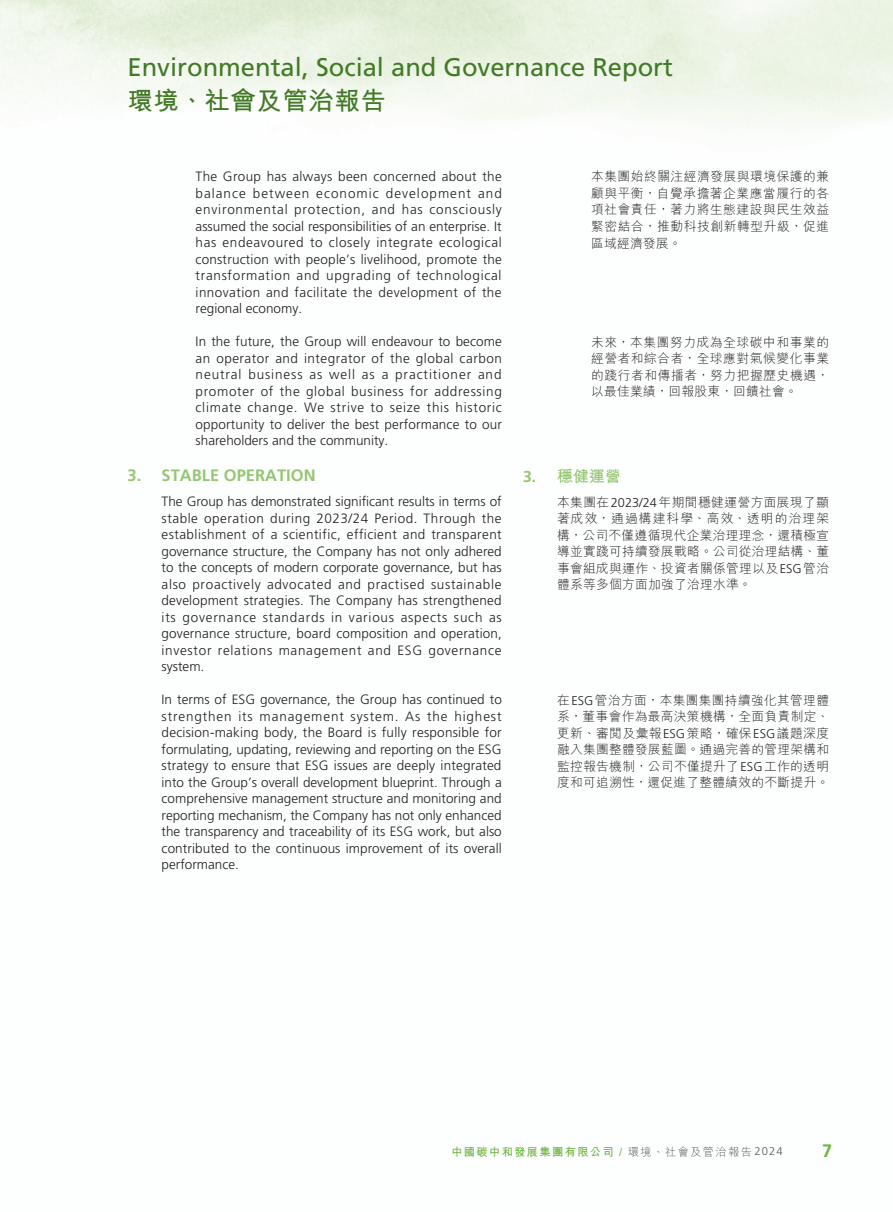
<style>
.page{position:relative;width:893px;height:1212px;background:#fff}
.page>*{position:absolute;margin:0;border:0;box-sizing:border-box;transform-origin:0 0}
.t1{font:25.5px "Frutiger LT Std";color:#427a27}
.t2{font:700 25.5px "M Hei HK";letter-spacing:.02em;color:#427a27}
.t3{font:700 18px "Frutiger LT Std";color:#6cb43f}
._01_H1_E{font:700 16.5px "Frutiger LT Std";color:#96c672}
._001_H1_C{font:700 15.75px "M Hei HK";color:#96c672}
._00_txt_E{font:300 13.5px/16.5px "Frutiger LT Std";letter-spacing:.005em;color:#231f20;text-align:justify}
._000_txt_C{font:300 12.75px/16.5px "M Hei HK";letter-spacing:.025em;color:#231f20;text-align:justify}
.t4{font:700 11.25px "M Hei HK";letter-spacing:.12em;color:#6cb43f}
.s1{font-family:"Frutiger LT Std"}
.s2{font-weight:300;color:#57585a}
.s3{font-family:"Frutiger LT Std";font-weight:300;color:#57585a}
</style>
<div class="page">
<h1 class="t1" style="left:128px;top:53px;width:547px">Environmental, Social and Governance Report</h1>
<h1 class="t2" style="left:128px;top:82px;width:260px">環境、社會及管治報告</h1>
<p class="_00_txt_E" style="left:196px;top:169px;width:308px">The Group has always been concerned about the balance between economic development and environmental protection, and has consciously assumed the social responsibilities of an enterprise. It has endeavoured to closely integrate ecological construction with people’s livelihood, promote the transformation and upgrading of technological innovation and facilitate the development of the regional economy.</p>
<p class="_00_txt_E" style="left:196px;top:334px;width:308px">In the future, the Group will endeavour to become an operator and integrator of the global carbon neutral business as well as a practitioner and promoter of the global business for addressing climate change. We strive to seize this historic opportunity to deliver the best performance to our shareholders and the community.</p>
<p class="_01_H1_E" style="left:128px;top:466px;width:190px">3. STABLE OPERATION</p>
<p class="_00_txt_E" style="left:162px;top:494px;width:342px">The Group has demonstrated significant results in terms of stable operation during 2023/24 Period. Through the establishment of a scientific, efficient and transparent governance structure, the Company has not only adhered to the concepts of modern corporate governance, but has also proactively advocated and practised sustainable development strategies. The Company has strengthened its governance standards in various aspects such as governance structure, board composition and operation, investor relations management and ESG governance system.</p>
<p class="_00_txt_E" style="left:162px;top:692px;width:342px">In terms of ESG governance, the Group has continued to strengthen its management system. As the highest decision-making body, the Board is fully responsible for formulating, updating, reviewing and reporting on the ESG strategy to ensure that ESG issues are deeply integrated into the Group’s overall development blueprint. Through a comprehensive management structure and monitoring and reporting mechanism, the Company has not only enhanced the transparency and traceability of its ESG work, but also contributed to the continuous improvement of its overall performance.</p>
<p class="_000_txt_C" style="left:591px;top:168px;width:240px">本集團始終關注經濟發展與環境保護的兼顧與平衡，自覺承擔著企業應當履行的各項社會責任，著力將生態建設與民生效益緊密結合，推動科技創新轉型升級，促進區域經濟發展。</p>
<p class="_000_txt_C" style="left:591px;top:333px;width:240px">未來，本集團努力成為全球碳中和事業的經營者和綜合者，全球應對氣候變化事業的踐行者和傳播者，努力把握歷史機遇，以最佳業績，回報股東，回饋社會。</p>
<p class="_001_H1_C" style="left:523px;top:464px;width:99px"><span class="s1">3.</span> 穩健運營</p>
<p class="_000_txt_C" style="left:557px;top:493px;width:274px">本集團在<span class="s1">2023/24</span>年期間穩健運營方面展現了顯著成效，通過構建科學、高效、透明的治理架構，公司不僅遵循現代企業治理理念，還積極宣導並實踐可持續發展戰略。公司從治理結構、董事會組成與運作、投資者關係管理以及<span class="s1">ESG</span>管治體系等多個方面加強了治理水準。</p>
<p class="_000_txt_C" style="left:557px;top:691px;width:274px">在<span class="s1">ESG</span>管治方面，本集團集團持續強化其管理體系，董事會作為最高決策機構，全面負責制定、更新、審閱及彙報<span class="s1">ESG</span>策略，確保<span class="s1">ESG</span>議題深度融入集團整體發展藍圖。通過完善的管理架構和監控報告機制，公司不僅提升了<span class="s1">ESG</span>工作的透明度和可追溯性，還促進了整體績效的不斷提升。</p>
<p class="t4" style="left:451px;top:1143px;width:333px">中國碳中和發展集團有限公司 / <span class="s2">環境、社會及管治報告</span><span class="s3">2024</span></p>
<h2 class="t3" style="left:822px;top:1140px;width:12px">7</h2>
</div>
